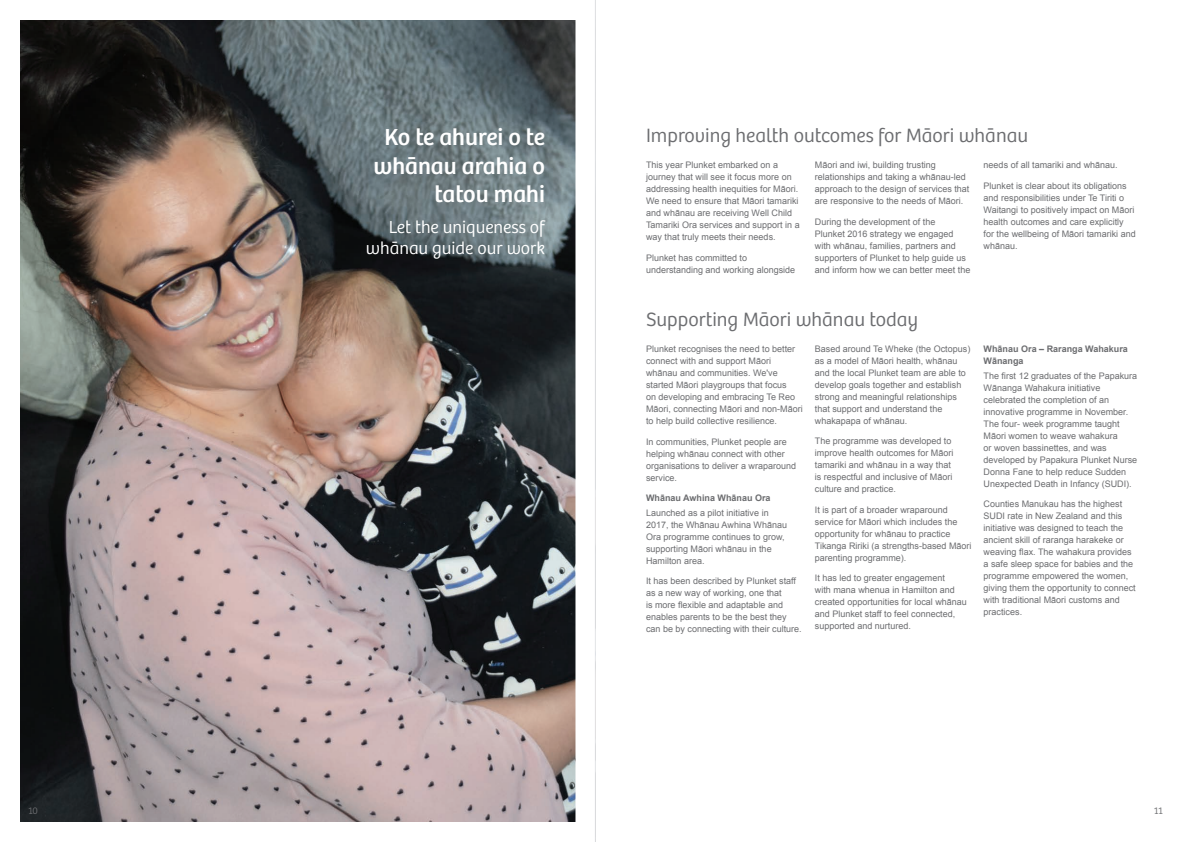
<style>
.page{position:relative;width:1191px;height:842px;background:#fff}
.page>*{position:absolute;margin:0;border:0;box-sizing:border-box;transform-origin:0 0}
.body_copy{font:24px/28.8px "Bree";color:#fff;text-align:right}
.sub_headings{font:300 20px "Bree";color:#6c6d70}
.body_copy-2{font:300 18px/21.6px "Bree";color:#fff;text-align:right}
.body_copy-3{font:300 10px "Bree";color:#6c6d70}
.body_copy-4{font:9px/12px "Arial";color:#6c6d70}
.body_copy-5{font:700 9px/12px "Arial";color:#6c6d70}
</style>
<div class="page">
<img style="left:21px;top:21px;width:553px;height:800px">
<hr style="left:595px;top:0;width:1px;height:842px;background:#e6e7e9">
<p class="body_copy-3" style="left:28px;top:804px;width:11px">10</p>
<p class="body_copy" style="left:373px;top:123px;width:173px">Ko te ahurei o te whānau arahia o tatou mahi</p>
<p class="body_copy-2" style="left:366px;top:216px;width:180px">Let the uniqueness of whānau guide our work</p>
<p class="sub_headings" style="left:646px;top:124px;width:383px">Improving health outcomes for Māori whānau</p>
<p class="body_copy-4" style="left:646px;top:159px;width:155px">This year Plunket embarked on a journey that will see it focus more on addressing health inequities for Māori.<br>We need to ensure that Māori tamariki and whānau are receiving Well Child Tamariki Ora services and support in a way that truly meets their needs.</p>
<p class="body_copy-4" style="left:646px;top:252px;width:151px">Plunket has committed to understanding and working alongside</p>
<p class="body_copy-4" style="left:983px;top:159px;width:136px">needs of all tamariki and whānau.</p>
<p class="body_copy-4" style="left:983px;top:180px;width:154px">Plunket is clear about its obligations and responsibilities under Te Tiriti o Waitangi to positively impact on Māori health outcomes and care explicitly for the wellbeing of Māori tamariki and whānau.</p>
<p class="body_copy-4" style="left:815px;top:159px;width:156px">Māori and iwi, building trusting relationships and taking a whānau-led approach to the design of services that are responsive to the needs of Māori.</p>
<p class="body_copy-4" style="left:815px;top:216px;width:157px">During the development of the<br>Plunket 2016 strategy we engaged with whānau, families, partners and supporters of Plunket to help guide us and inform how we can better meet the</p>
<p class="sub_headings" style="left:646px;top:307px;width:274px">Supporting Māori whānau today</p>
<p class="body_copy-4" style="left:646px;top:343px;width:158px">Plunket recognises the need to better connect with and support Māori whānau and communities. We've started Māori playgroups that focus<br>on developing and embracing Te Reo Māori, connecting Māori and non-Māori to help build collective resilience.</p>
<p class="body_copy-4" style="left:646px;top:435px;width:152px">In communities, Plunket people are helping whānau connect with other organisations to deliver a wraparound service.</p>
<p class="body_copy-5" style="left:646px;top:492px;width:126px">Whānau Awhina Whānau Ora</p>
<p class="body_copy-4" style="left:646px;top:507px;width:142px">Launched as a pilot initiative in<br>2017, the Whānau Awhina Whānau<br>Ora programme continues to grow, supporting Māori whānau in the<br>Hamilton area.</p>
<p class="body_copy-4" style="left:646px;top:575px;width:157px">It has been described by Plunket staff as a new way of working, one that<br>is more flexible and adaptable and enables parents to be the best they can be by connecting with their culture.</p>
<p class="body_copy-4" style="left:815px;top:343px;width:157px">Based around Te Wheke (the Octopus) as a model of Māori health, whānau and the local Plunket team are able to develop goals together and establish strong and meaningful relationships that support and understand the whakapapa of whānau.</p>
<p class="body_copy-4" style="left:815px;top:435px;width:140px">The programme was developed to improve health outcomes for Māori tamariki and whānau in a way that is respectful and inclusive of Māori culture and practice.</p>
<p class="body_copy-4" style="left:815px;top:504px;width:158px">It is part of a broader wraparound service for Māori which includes the opportunity for whānau to practice Tikanga Ririki (a strengths-based Māori parenting programme).</p>
<p class="body_copy-4" style="left:815px;top:572px;width:154px">It has led to greater engagement<br>with mana whenua in Hamilton and created opportunities for local whānau and Plunket staff to feel connected, supported and nurtured.</p>
<p class="body_copy-5" style="left:983px;top:343px;width:146px">Whānau Ora – Raranga Wahakura<br>Wānanga</p>
<p class="body_copy-4" style="left:983px;top:370px;width:155px">The first 12 graduates of the Papakura Wānanga Wahakura initiative celebrated the completion of an innovative programme in November.<br>The four- week programme taught Māori women to weave wahakura<br>or woven bassinettes, and was developed by Papakura Plunket Nurse Donna Fane to help reduce Sudden Unexpected Death in Infancy (SUDI).</p>
<p class="body_copy-4" style="left:983px;top:498px;width:154px">Counties Manukau has the highest<br>SUDI rate in New Zealand and this initiative was designed to teach the ancient skill of raranga harakeke or weaving flax. The wahakura provides a safe sleep space for babies and the programme empowered the women, giving them the opportunity to connect with traditional Māori customs and practices.</p>
<p class="body_copy-3" style="left:1154px;top:804px;width:10px">11</p>
</div>
